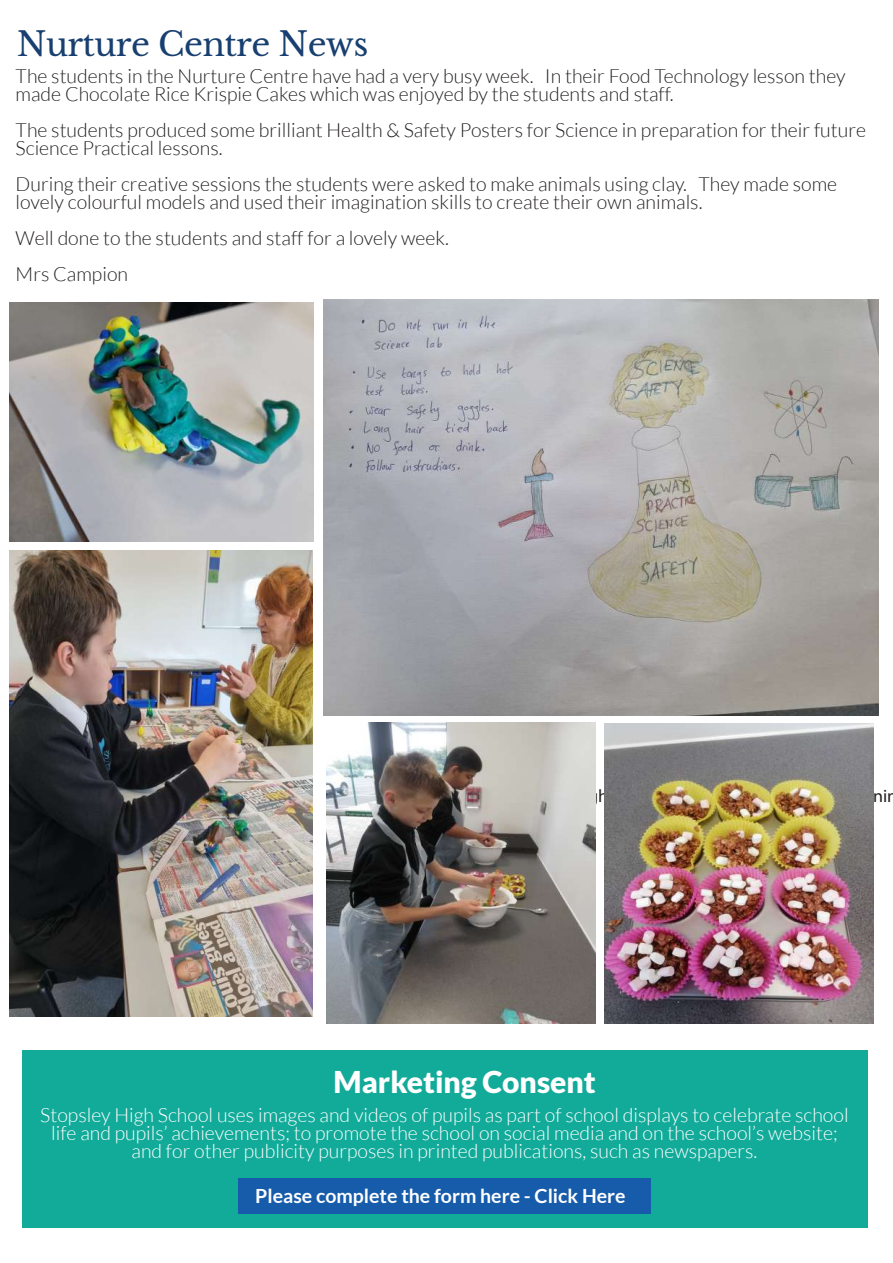
<style>
.page{position:relative;width:893px;height:1263px;background:#fff}
.page>*{position:absolute;margin:0;border:0;box-sizing:border-box;transform-origin:0 0}
.t1{font:33px "Libre Baskerville";letter-spacing:-.02em;color:#183f6f}
.t2{font:900 30px "Lato";color:#fff}
.t3{font:300 19.5px/18px "Lato";color:#231f20}
.t4{font:300 19.5px/18px "Lato";color:#fff;text-align:center}
.t5{font:700 19.5px "Lato";color:#fff}
</style>
<div class="page">
<div style="left:22px;top:1050px;width:845px;height:178px;background:#12ab9a"></div>
<div style="left:239px;top:1178px;width:412px;height:36px;background:#175cab"></div>
<img style="left:10px;top:303px;width:303px;height:238px">
<img style="left:10px;top:551px;width:303px;height:465px">
<img style="left:323px;top:299px;width:555px;height:417px">
<img style="left:326px;top:723px;width:270px;height:300px">
<img style="left:604px;top:724px;width:269px;height:299px">
<h1 class="t1" style="left:17px;top:24px;width:353px">Nurture Centre News</h1>
<p class="t3" style="left:16px;top:67px;width:831px">The students in the Nurture Centre have had a very busy week. In their Food Technology lesson they made Chocolate Rice Krispie Cakes which was enjoyed by the students and staff.</p>
<p class="t3" style="left:16px;top:121px;width:852px">The students produced some brilliant Health &amp; Safety Posters for Science in preparation for their future<br>Science Practical lessons.</p>
<p class="t3" style="left:16px;top:175px;width:823px">During their creative sessions the students were asked to make animals using clay. They made some lovely colourful models and used their imagination skills to create their own animals.</p>
<p class="t3" style="left:16px;top:220px;width:435px;line-height:36px">Well done to the students and staff for a lovely week.<br>Mrs Campion</p>
<h2 class="t2" style="left:334px;top:1064px;width:264px">Marketing Consent</h2>
<p class="t4" style="left:40px;top:1106px;width:810px">Stopsley High School uses images and videos of pupils as part of school displays to celebrate school life and pupils’ achievements; to promote the school on social media and on the school’s website; and for other publicity purposes in printed publications, such as newspapers.</p>
<p class="t5" style="left:255px;top:1184px;width:372px">Please complete the form here - Click Here</p>
</div>
